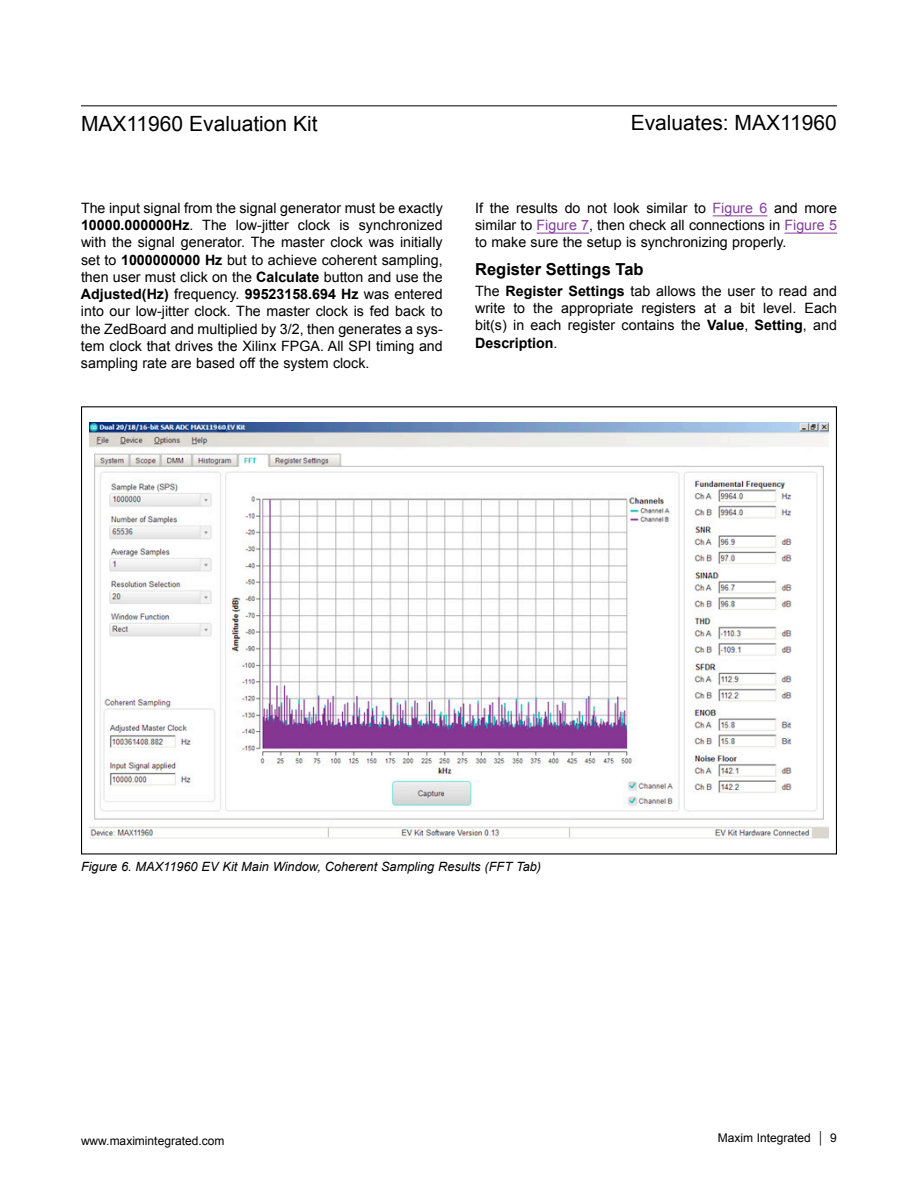
<style>
.page{position:relative;width:918px;height:1188px;background:#fff}
.page>*{position:absolute;margin:0;border:0;box-sizing:border-box;transform-origin:0 0}
.t1{font:21px "Arial";color:#000}
.t2{font:700 16.5px "Arial";color:#000}
.t3{font:14.25px/17.2px "Arial";color:#000;text-align:justify}
.t4{font:italic 12.75px "Arial";color:#000}
.t5{font:12px "Arial";color:#000}
.s1{font-weight:700}
.s2{color:#853d9c}
</style>
<div class="page">
<hr style="left:81px;top:105px;width:756px;height:1px;background:#000">
<hr style="left:713px;top:216px;width:55px;height:1px;background:#853d9c">
<hr style="left:537px;top:233px;width:52px;height:1px;background:#853d9c">
<hr style="left:785px;top:233px;width:52px;height:1px;background:#853d9c">
<img style="left:89px;top:422px;width:740px;height:417px">
<h1 class="t1" style="left:81px;top:115px;width:238px">MAX11960 Evaluation Kit</h1>
<h1 class="t1" style="left:631px;top:114px;width:208px">Evaluates: MAX11960</h1>
<p class="t3" style="left:81px;top:201px;width:363px">The input signal from the signal generator must be exactly <span class="s1">10000.000000Hz</span>. The low-jitter clock is synchronized with the signal generator. The master clock was initially set to <span class="s1">1000000000 Hz</span> but to achieve coherent sampling, then user must click on the <span class="s1">Calculate</span> button and use the <span class="s1">Adjusted(Hz)</span> frequency. <span class="s1">99523158.694 Hz</span> was entered into our low-jitter clock. The master clock is fed back to the ZedBoard and multiplied by 3/2, then generates a sys&shy;tem clock that drives the Xilinx FPGA. All SPI timing and sampling rate are based off the system clock.</p>
<p class="t3" style="left:475px;top:201px;width:363px">If the results do not look similar to <span class="s2">Figure 6</span> and more similar to <span class="s2">Figure 7</span>, then check all connections in <span class="s2">Figure 5 </span>to make sure the setup is synchronizing properly.</p>
<p class="t2" style="left:475px;top:263px;width:170px">Register Settings Tab</p>
<p class="t3" style="left:475px;top:283px;width:363px">The <span class="s1">Register Settings</span> tab allows the user to read and write to the appropriate registers at a bit level. Each bit(s) in each register contains the <span class="s1">Value</span>, <span class="s1">Setting</span>, and <span class="s1">Description</span>.</p>
<p class="t4" style="left:81px;top:861px;width:462px">Figure 6. MAX11960 EV Kit Main Window, Coherent Sampling Results (FFT Tab)</p>
<p class="t5" style="left:81px;top:1136px;width:145px">www.maximintegrated.com</p>
<p class="t5" style="left:718px;top:1133px;width:121px">Maxim Integrated │ 9</p>
</div>
